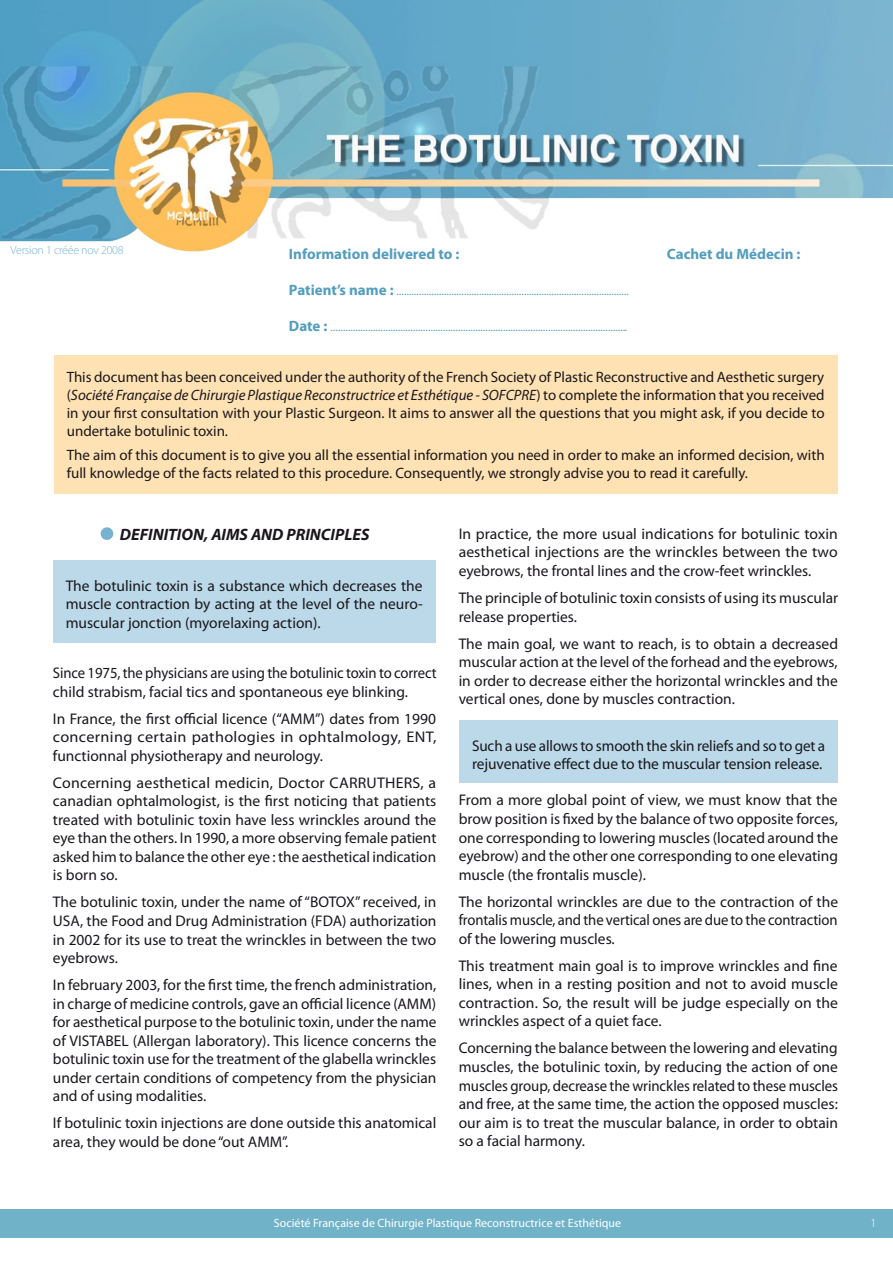
<style>
.page{position:relative;width:893px;height:1263px;background:#fff}
.page>*{position:absolute;margin:0;border:0;box-sizing:border-box;transform-origin:0 0}
.t1{font:italic 700 16.5px "Myriad Pro";color:#1a171c}
.t2{font:15.45px/18.6px "Myriad Pro";color:#1a171c;text-align:justify}
.t3{font:15.45px/18.6px "Myriad Pro";color:#1a171c;scale:.95 1}
.t4{font:15px/18px "Myriad Pro";color:#1a171c;text-align:justify}
.t5{font:700 15px "Myriad Pro";color:#539dbf}
.t6{font:12px "Myriad Pro";color:#fff}
.t7{font:300 12px "Myriad Pro";letter-spacing:-.02em;color:#77b3d0}
.t8{font:300 12px "Myriad Pro";color:#fff}
.t9{font:700 7.5px "Myriad Pro";color:#539dbf}
.s1{font-size:15px}
.s2{font-style:italic}
</style>
<div class="page">
<div style="left:0;top:1209px;width:893px;height:29px;background:#70b2c8"></div>
<div style="left:54px;top:355px;width:783px;height:138px;background:#ffe2b3"></div>
<div style="left:53px;top:560px;width:382px;height:83px;background:#bbd9e8"></div>
<div style="left:101px;top:527px;width:12px;height:13px;background:#77b3d0;border-radius:50%"></div>
<img style="left:0;top:0;width:893px;height:252px">
<div style="left:459px;top:720px;width:379px;height:62px;background:#bbd9e8"></div>
<p class="t7" style="left:11px;top:243px;width:115px">Version 1 créée nov 2008</p>
<p class="t5" style="left:289px;top:244px;width:172px">Information delivered to :</p>
<p class="t5" style="left:667px;top:244px;width:135px">Cachet du Médecin :</p>
<p class="t9" style="left:289px;top:288px;width:342px"><span class="s1">Patient’s name :</span> …………………………………………………………………………………</p>
<p class="t9" style="left:289px;top:324px;width:339px"><span class="s1">Date :</span> ………………………………………………………………………………………………………..</p>
<p class="t4" style="left:67px;top:368px;width:759px">This document has been conceived under the authority of the French Society of Plastic Reconstructive and Aesthetic surgery (<span class="s2">Société Française de Chirurgie Plastique Reconstructrice et Esthétique - SOFCPRE</span>) to complete the information that you received in your first consultation with your Plastic Surgeon. It aims to answer all the questions that you might ask, if you decide to undertake botulinic toxin.</p>
<p class="t4" style="left:67px;top:446px;width:759px">The aim of this document is to give you all the essential information you need in order to make an informed decision, with full knowledge of the facts related to this procedure. Consequently, we strongly advise you to read it carefully.</p>
<p class="t1" style="left:120px;top:523px;width:251px">DEFINITION, AIMS AND PRINCIPLES</p>
<p class="t2" style="left:66px;top:576px;width:359px">The botulinic toxin is a substance which decreases the muscle contraction by acting at the level of the neuro&shy;muscular jonction (myorelaxing action).</p>
<p class="t3" style="left:53px;top:663px;width:405px">Since 1975, the physicians are using the botulinic toxin to correct child strabism, facial tics and spontaneous eye blinking.</p>
<p class="t2" style="left:53px;top:709px;width:385px">In France, the first official licence (“AMM”) dates from 1990 concerning certain pathologies in ophtalmology, ENT, functionnal physiotherapy and neurology.</p>
<p class="t2" style="left:53px;top:773px;width:385px">Concerning aesthetical medicin, Doctor CARRUTHERS, a canadian ophtalmologist, is the first noticing that patients treated with botulinic toxin have less wrinckles around the eye than the others. In 1990, a more observing female patient asked him to balance the other eye : the aesthetical indication is born so.</p>
<p class="t2" style="left:53px;top:893px;width:385px">The botulinic toxin, under the name of “BOTOX” received, in USA, the Food and Drug Administration (FDA) authorization in 2002 for its use to treat the wrinckles in between the two eyebrows.</p>
<p class="t2" style="left:53px;top:975px;width:385px">In february 2003, for the first time, the french administration, in charge of medicine controls, gave an official licence (AMM) for aesthetical purpose to the botulinic toxin, under the name of VISTABEL (Allergan laboratory). This licence concerns the botulinic toxin use for the treatment of the glabella wrinckles under certain conditions of competency from the physician and of using modalities.</p>
<p class="t2" style="left:53px;top:1114px;width:385px">If botulinic toxin injections are done outside this anatomical area, they would be done “out AMM”.</p>
<p class="t2" style="left:459px;top:524px;width:381px">In practice, the more usual indications for botulinic toxin aesthetical injections are the wrinckles between the two eyebrows, the frontal lines and the crow-feet wrinckles.</p>
<p class="t2" style="left:459px;top:588px;width:381px">The principle of botulinic toxin consists of using its muscular release properties.</p>
<p class="t2" style="left:459px;top:634px;width:381px">The main goal, we want to reach, is to obtain a decreased muscular action at the level of the forhead and the eyebrows, in order to decrease either the horizontal wrinckles and the vertical ones, done by muscles contraction.</p>
<p class="t2" style="left:472px;top:736px;width:355px">Such a use allows to smooth the skin reliefs and so to get a rejuvenative effect due to the muscular tension release.</p>
<p class="t2" style="left:459px;top:791px;width:381px">From a more global point of view, we must know that the brow position is fixed by the balance of two opposite forces, one corresponding to lowering muscles (located around the eyebrow) and the other one corresponding to one elevating muscle (the frontalis muscle).</p>
<p class="t2" style="left:459px;top:892px;width:381px">The horizontal wrinckles are due to the contraction of the frontalis muscle, and the vertical ones are due to the contraction of the lowering muscles.</p>
<p class="t2" style="left:459px;top:956px;width:381px">This treatment main goal is to improve wrinckles and fine lines, when in a resting position and not to avoid muscle contraction. So, the result will be judge especially on the wrinckles aspect of a quiet face.</p>
<p class="t2" style="left:459px;top:1039px;width:381px">Concerning the balance between the lowering and elevating muscles, the botulinic toxin, by reducing the action of one muscles group, decrease the wrinckles related to these muscles and free, at the same time, the action the opposed muscles: our aim is to treat the muscular balance, in order to obtain so a facial harmony.</p>
<p class="t6" style="left:274px;top:1215px;width:349px">Société Française de Chirurgie Plastique Reconstructrice et Esthétique</p>
<p class="t8" style="left:870px;top:1216px;width:7px">1</p>
</div>
